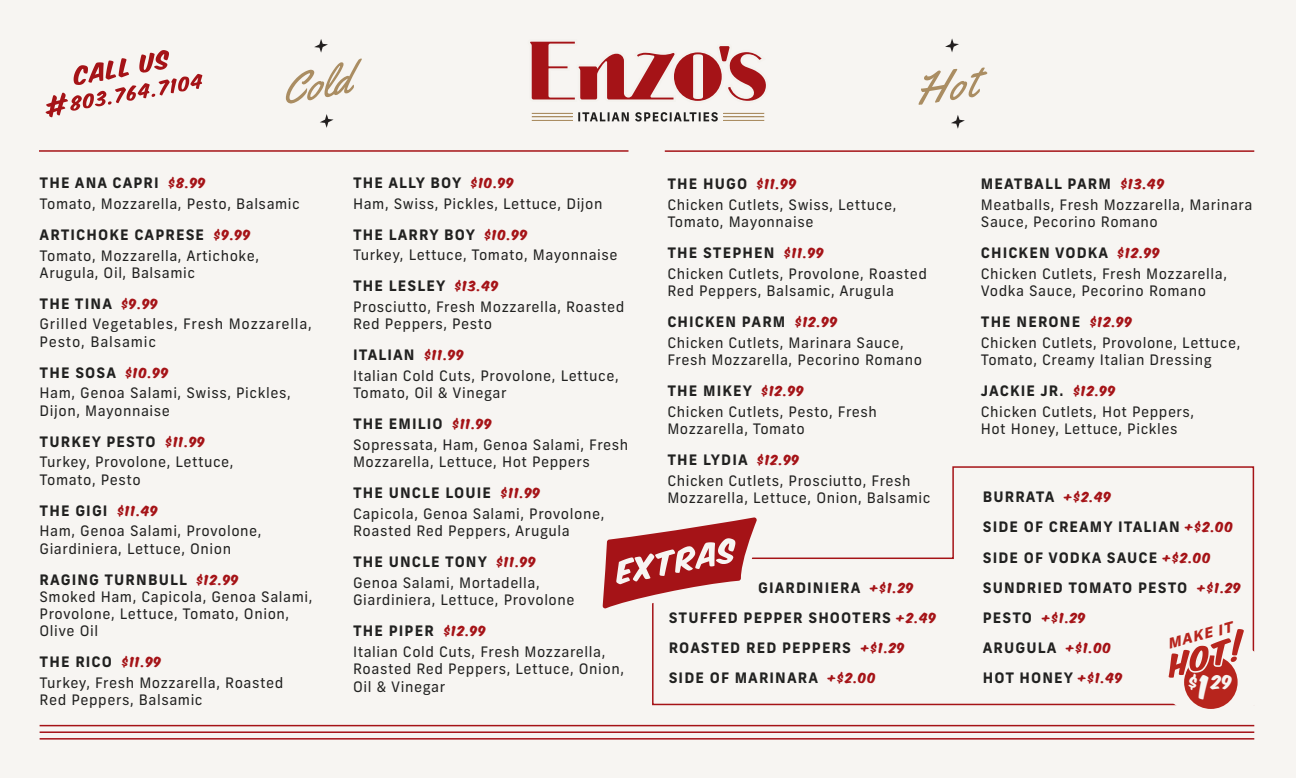
<style>
.page{position:relative;width:1296px;height:778px;background:#f7f5f2}
.page>*{position:absolute;margin:0;border:0;box-sizing:border-box;transform-origin:0 0}
.t1{font:16.32px "Komika Axis";color:#f7f5f2}
.t2{font:14.4px/20.7px "Frank New";letter-spacing:.04em;color:#212120}
.t3{font:700 14.4px/30.1px "Frank New";letter-spacing:.075em;color:#212120}
.t4{font:italic 800 14.1px "Frank New";color:#b7251d;scale:1.1 1}
.t5{font:12px "Komika Axis";color:#a51317}
.s1{font-weight:700}
.s2{font-family:"Komika Axis";font-size:12px;color:#a51317}
.s3{font-family:"Komika Axis";font-weight:400;font-size:12px;color:#a51317}
.s4{font-family:"Frank New";font-weight:700;font-size:14.4px;color:#212120}
.s5{font-size:27.99px}
</style>
<div class="page">
<svg style="left:286px;top:39px;width:76px;height:65px"></svg>
<svg style="left:320px;top:114px;width:14px;height:14px"></svg>
<svg style="left:919px;top:67px;width:68px;height:38px"></svg>
<svg style="left:945px;top:38px;width:14px;height:14px"></svg>
<svg style="left:951px;top:115px;width:14px;height:14px"></svg>
<svg style="left:530px;top:41px;width:236px;height:60px"></svg>
<hr style="left:532px;top:120px;width:41px;height:1px;background:#aa8d62">
<hr style="left:723px;top:120px;width:41px;height:1px;background:#aa8d62">
<hr style="left:532px;top:117px;width:40px;height:1px;background:#aa8d62">
<hr style="left:532px;top:116px;width:41px;height:1px;background:#aa8d62">
<hr style="left:724px;top:117px;width:40px;height:1px;background:#aa8d62">
<hr style="left:723px;top:116px;width:41px;height:1px;background:#aa8d62">
<hr style="left:532px;top:113px;width:41px;height:1px;background:#aa8d62">
<hr style="left:723px;top:113px;width:41px;height:1px;background:#aa8d62">
<svg style="left:578px;top:112px;width:51px;height:9px"></svg>
<svg style="left:635px;top:112px;width:83px;height:9px"></svg>
<svg style="left:652px;top:466px;width:603px;height:240px"></svg>
<svg style="left:602px;top:510px;width:163px;height:106px"></svg>
<hr style="left:39px;top:150px;width:589px;height:2px;background:#a51317">
<hr style="left:665px;top:150px;width:589px;height:2px;background:#a51317">
<hr style="left:40px;top:738px;width:1214px;height:1px;background:#a51317">
<hr style="left:40px;top:731px;width:1214px;height:2px;background:#a51317">
<hr style="left:40px;top:724px;width:1214px;height:2px;background:#a51317">
<div style="left:1161px;top:639px;width:109px;height:78px;background:#f7f5f2;border-radius:50%"></div>
<div style="left:1184px;top:655px;width:54px;height:54px;background:#b7251d;border-radius:50%"></div>
<svg style="left:1167px;top:627px;width:78px;height:52px"></svg>
<svg style="left:46px;top:50px;width:156px;height:67px"></svg>
<p class="t2" style="left:40px;top:172px;width:262px"><span class="s1">THE ANA CAPRI</span> <span class="s2">$8.99<br></span>Tomato, Mozzarella, Pesto, Balsamic</p>
<p class="t2" style="left:40px;top:224px;width:221px"><span class="s1">ARTICHOKE CAPRESE</span> <span class="s2">$9.99<br></span>Tomato, Mozzarella, Artichoke,</p>
<p class="t2" style="left:40px;top:257px;width:157px;line-height:31px">Arugula, Oil, Balsamic<br><span class="s1">THE TINA</span> <span class="s2">$9.99</span></p>
<p class="t2" style="left:40px;top:315px;width:274px;line-height:17.3px">Grilled Vegetables, Fresh Mozzarella,<br>Pesto, Balsamic</p>
<p class="t2" style="left:40px;top:362px;width:253px"><span class="s1">THE SOSA</span> <span class="s2">$10.99<br></span>Ham, Genoa Salami, Swiss, Pickles,</p>
<p class="t2" style="left:40px;top:395px;width:167px;line-height:31px">Dijon, Mayonnaise<br><span class="s1">TURKEY PESTO</span> <span class="s2">$11.99</span></p>
<p class="t2" style="left:40px;top:453px;width:195px;line-height:17.3px">Turkey, Provolone, Lettuce,<br>Tomato, Pesto</p>
<p class="t2" style="left:40px;top:500px;width:223px"><span class="s1">THE GIGI</span> <span class="s2">$11.49<br></span>Ham, Genoa Salami, Provolone,</p>
<p class="t2" style="left:40px;top:533px;width:201px;line-height:31px">Giardiniera, Lettuce, Onion<br><span class="s1">RAGING TURNBULL</span> <span class="s2">$12.99</span></p>
<p class="t2" style="left:40px;top:588px;width:274px;line-height:17.3px">Smoked Ham, Capicola, Genoa Salami,<br>Provolone, Lettuce, Tomato, Onion,<br>Olive Oil</p>
<p class="t2" style="left:40px;top:651px;width:245px"><span class="s1">THE RICO</span> <span class="s2">$11.99<br></span>Turkey, Fresh Mozzarella, Roasted</p>
<p class="t2" style="left:40px;top:689px;width:165px">Red Peppers, Balsamic</p>
<p class="t2" style="left:353px;top:172px;width:251px"><span class="s1">THE ALLY BOY</span> <span class="s2">$10.99<br></span>Ham, Swiss, Pickles, Lettuce, Dijon</p>
<p class="t2" style="left:353px;top:224px;width:266px"><span class="s1">THE LARRY BOY</span> <span class="s2">$10.99<br></span>Turkey, Lettuce, Tomato, Mayonnaise</p>
<p class="t2" style="left:353px;top:276px;width:273px"><span class="s1">THE LESLEY</span> <span class="s2">$13.49<br></span>Prosciutto, Fresh Mozzarella, Roasted</p>
<p class="t2" style="left:353px;top:308px;width:141px;line-height:31px">Red Peppers, Pesto<br><span class="s1">ITALIAN</span> <span class="s2">$11.99</span></p>
<p class="t2" style="left:353px;top:367px;width:267px;line-height:17.3px">Italian Cold Cuts, Provolone, Lettuce,<br>Tomato, Oil &amp; Vinegar</p>
<p class="t2" style="left:353px;top:413px;width:277px"><span class="s1">THE EMILIO</span> <span class="s2">$11.99<br></span>Sopressata, Ham, Genoa Salami, Fresh</p>
<p class="t2" style="left:353px;top:446px;width:239px;line-height:31px">Mozzarella, Lettuce, Hot Peppers<br><span class="s1">THE UNCLE LOUIE</span> <span class="s2">$11.99</span></p>
<p class="t2" style="left:353px;top:505px;width:253px;line-height:17.3px">Capicola, Genoa Salami, Provolone,<br>Roasted Red Peppers, Arugula</p>
<p class="t2" style="left:353px;top:551px;width:188px"><span class="s1">THE UNCLE TONY</span> <span class="s2">$11.99<br></span>Genoa Salami, Mortadella,</p>
<p class="t2" style="left:353px;top:584px;width:223px;line-height:31px">Giardiniera, Lettuce, Provolone<br><span class="s1">THE PIPER</span> <span class="s2">$12.99</span></p>
<p class="t2" style="left:353px;top:643px;width:272px;line-height:17.3px">Italian Cold Cuts, Fresh Mozzarella,<br>Roasted Red Peppers, Lettuce, Onion,<br>Oil &amp; Vinegar</p>
<p class="t2" style="left:667px;top:173px;width:231px"><span class="s1">THE HUGO</span> <span class="s2">$11.99<br></span>Chicken Cutlets, Swiss, Lettuce,</p>
<p class="t2" style="left:667px;top:206px;width:158px;line-height:31px">Tomato, Mayonnaise<br><span class="s1">THE STEPHEN</span> <span class="s2">$11.99</span></p>
<p class="t2" style="left:667px;top:265px;width:261px;line-height:17.3px">Chicken Cutlets, Provolone, Roasted<br>Red Peppers, Balsamic, Arugula</p>
<p class="t2" style="left:667px;top:311px;width:238px"><span class="s1">CHICKEN PARM</span> <span class="s2">$12.99<br></span>Chicken Cutlets, Marinara Sauce,</p>
<p class="t2" style="left:667px;top:344px;width:256px;line-height:31px">Fresh Mozzarella, Pecorino Romano<br><span class="s1">THE MIKEY</span> <span class="s2">$12.99</span></p>
<p class="t2" style="left:667px;top:403px;width:211px;line-height:17.3px">Chicken Cutlets, Pesto, Fresh<br>Mozzarella, Tomato</p>
<p class="t2" style="left:667px;top:449px;width:245px"><span class="s1">THE LYDIA</span> <span class="s2">$12.99<br></span>Chicken Cutlets, Prosciutto, Fresh</p>
<p class="t2" style="left:667px;top:487px;width:265px">Mozzarella, Lettuce, Onion, Balsamic</p>
<p class="t3" style="left:669px;top:572px;width:269px;text-indent:89px">GIARDINIERA <span class="s3">+$1.29<br></span>STUFFED PEPPER SHOOTERS <span class="s3">+2.49<br></span>ROASTED RED PEPPERS <span class="s3">+$1.29<br></span>SIDE OF MARINARA <span class="s3">+$2.00</span></p>
<p class="t2" style="left:981px;top:173px;width:273px"><span class="s1">MEATBALL PARM</span> <span class="s2">$13.49<br></span>Meatballs, Fresh Mozzarella, Marinara</p>
<p class="t2" style="left:981px;top:206px;width:181px;line-height:31px">Sauce, Pecorino Romano<br><span class="s1">CHICKEN VODKA</span> <span class="s2">$12.99</span></p>
<p class="t2" style="left:981px;top:265px;width:248px;line-height:17.3px">Chicken Cutlets, Fresh Mozzarella,<br>Vodka Sauce, Pecorino Romano</p>
<p class="t2" style="left:981px;top:311px;width:261px"><span class="s1">THE NERONE</span> <span class="s2">$12.99<br></span>Chicken Cutlets, Provolone, Lettuce,</p>
<p class="t2" style="left:981px;top:344px;width:232px;line-height:31px">Tomato, Creamy Italian Dressing<br><span class="s1">JACKIE JR.</span> <span class="s2">$12.99</span></p>
<p class="t2" style="left:981px;top:402px;width:215px;line-height:17.3px">Chicken Cutlets, Hot Peppers,<br>Hot Honey, Lettuce, Pickles</p>
<p class="t3" style="left:983px;top:482px;width:260px">BURRATA <span class="s3">+$2.49<br></span>SIDE OF CREAMY ITALIAN <span class="s3">+$2.00<br></span>SIDE OF VODKA SAUCE <span class="s3">+$2.00<br></span>SUNDRIED TOMATO PESTO <span class="s3">+$1.29</span></p>
<p class="t5" style="left:983px;top:611px;width:105px"><span class="s4">PESTO</span> +$1.29</p>
<p class="t3" style="left:983px;top:632px;width:142px">ARUGULA <span class="s3">+$1.00<br></span>HOT HONEY <span class="s3">+$1.49</span></p>
<p class="t4" style="left:1165px;top:635px;width:62px;rotate:-15deg">MAKE IT</p>
<p class="t1" style="left:1189px;top:674px;width:44px">$<span class="s5">1</span>29</p>
</div>
